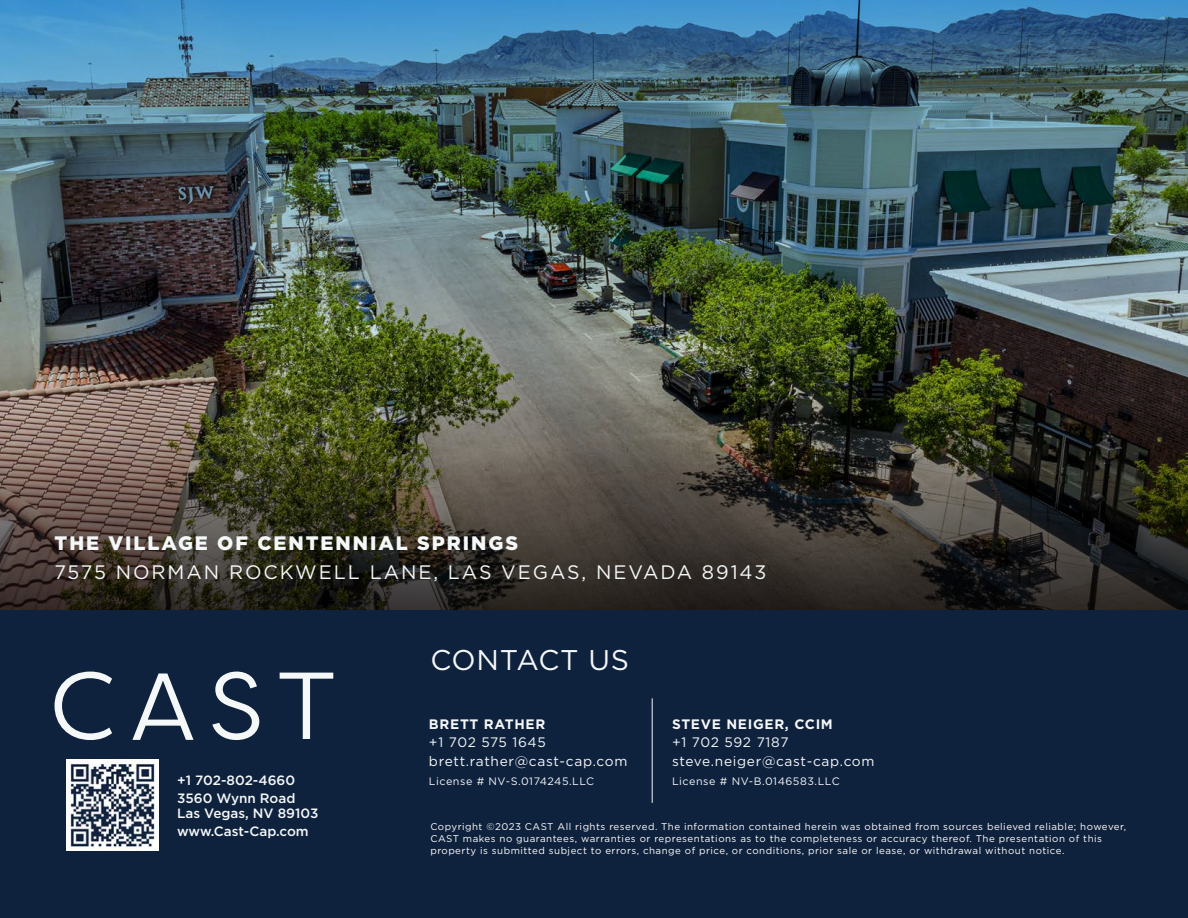
<style>
.page{position:relative;width:1188px;height:918px;background:#fff}
.page>*{position:absolute;margin:0;border:0;box-sizing:border-box;transform-origin:0 0}
.t1{font:28.5px "Gotham";letter-spacing:.025em;color:#f5f8f8}
.t2{font:19.5px "Gotham";letter-spacing:.1em;color:#f5f8f8}
.t3{font:900 19.5px "Gotham";letter-spacing:.1em;color:#f5f8f8}
.t4{font:13.65px "Gotham";letter-spacing:.05em;color:#f5f8f8}
.t5{font:700 13.65px "Gotham";letter-spacing:.05em;color:#f5f8f8}
.t6{font:500 13.5px/14.2px "Gotham";color:#f5f8f8}
.t7{font:10.8px "Gotham";letter-spacing:.05em;color:#f5f8f8}
.t8{font:9.75px/11.7px "Gotham";letter-spacing:.05em;color:#fff}
</style>
<div class="page">
<img style="left:0;top:0;width:1188px;height:276px">
<img style="left:0;top:276px;width:1188px;height:334px">
<div style="left:0;top:610px;width:1188px;height:308px;background:#0e213d"></div>
<hr style="left:652px;top:698px;width:1px;height:105px;background:#f5f8f8">
<svg style="left:55px;top:672px;width:57px;height:68px"></svg>
<svg style="left:132px;top:673px;width:62px;height:67px"></svg>
<svg style="left:212px;top:672px;width:47px;height:68px"></svg>
<svg style="left:280px;top:673px;width:53px;height:66px"></svg>
<img style="left:67px;top:759px;width:91px;height:92px">
<p class="t3" style="left:55px;top:532px;width:465px">THE VILLAGE OF CENTENNIAL SPRINGS</p>
<p class="t2" style="left:55px;top:561px;width:714px">7575 NORMAN ROCKWELL LANE, LAS VEGAS, NEVADA 89143</p>
<p class="t6" style="left:177px;top:773px;width:120px">+1 702-802-4660</p>
<p class="t6" style="left:177px;top:791px;width:143px">3560 Wynn Road<br>Las Vegas, NV 89103</p>
<p class="t6" style="left:177px;top:824px;width:133px">www.Cast-Cap.com</p>
<p class="t1" style="left:430px;top:644px;width:200px">CONTACT US</p>
<p class="t5" style="left:672px;top:716px;width:162px">STEVE NEIGER, CCIM</p>
<p class="t4" style="left:672px;top:735px;width:118px">+1 702 592 7187</p>
<p class="t4" style="left:672px;top:754px;width:204px">steve.neiger@cast-cap.com</p>
<p class="t7" style="left:672px;top:775px;width:169px">License # NV-B.0146583.LLC</p>
<p class="t8" style="left:430px;top:821px;width:697px">Copyright ©2023 CAST All rights reserved. The information contained herein was obtained from sources believed reliable; however,<br>CAST makes no guarantees, warranties or representations as to the completeness or accuracy thereof. The presentation of this property is submitted subject to errors, change of price, or conditions, prior sale or lease, or withdrawal without notice.</p>
<p class="t5" style="left:429px;top:716px;width:118px">BRETT RATHER</p>
<p class="t4" style="left:429px;top:735px;width:118px">+1 702 575 1645</p>
<p class="t4" style="left:429px;top:754px;width:200px">brett.rather@cast-cap.com</p>
<p class="t7" style="left:429px;top:775px;width:167px">License # NV-S.0174245.LLC</p>
</div>
